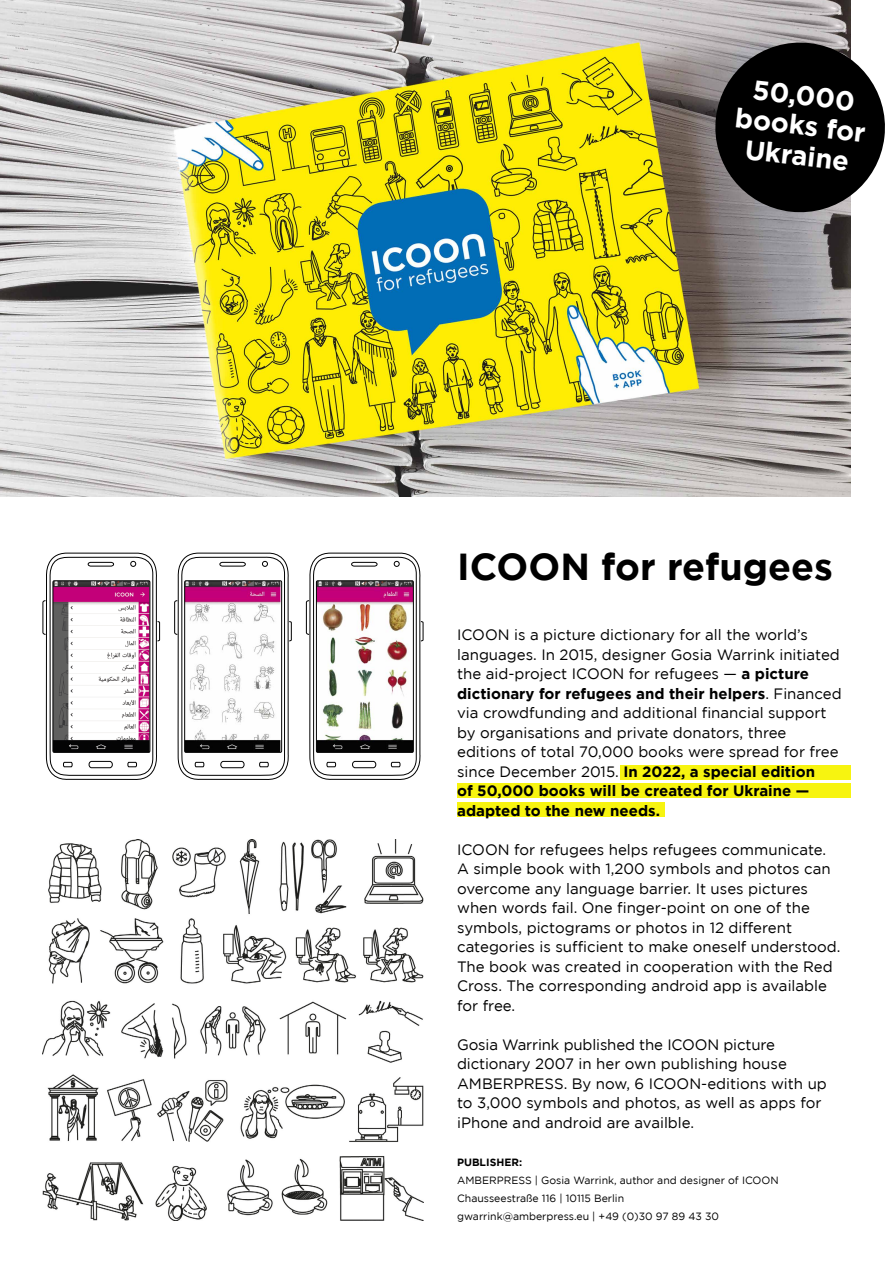
<style>
.page{position:relative;width:893px;height:1263px;background:#fff}
.page>*{position:absolute;margin:0;border:0;box-sizing:border-box;transform-origin:0 0}
.t1{font:700 37.5px "Gotham";color:#000}
.t2{font:700 27px/30px "Gotham";color:#fff;text-align:center}
.t3{font:15px/19.5px "Gotham";color:#000}
.t4{font:10.5px/18px "Gotham";color:#000}
.t5{font:700 10.5px "Gotham";color:#000}
.s1{font-weight:700}
</style>
<div class="page">
<div style="left:620px;top:765px;width:230px;height:15px;background:#f7f410"></div>
<div style="left:457px;top:783px;width:393px;height:15px;background:#f7f410"></div>
<div style="left:457px;top:802px;width:207px;height:15px;background:#f7f410"></div>
<img style="left:160px;top:842px;width:146px;height:378px">
<svg style="left:42px;top:552px;width:118px;height:669px"></svg>
<svg style="left:174px;top:552px;width:118px;height:669px"></svg>
<svg style="left:306px;top:552px;width:118px;height:669px"></svg>
<img style="left:0;top:0;width:850px;height:496px">
<svg style="left:711px;top:38px;width:174px;height:179px;background:#333232"></svg>
<h2 class="t2" style="left:741px;top:72px;width:132px;rotate:7deg">50,000 books for<br>Ukraine</h2>
<h1 class="t1" style="left:457px;top:545px;width:377px">ICOON for refugees</h1>
<p class="t3" style="left:457px;top:625px;width:386px">ICOON is a picture dictionary for all the world’s languages. In 2015, designer Gosia Warrink initiated the aid-project ICOON for refugees — <span class="s1">a picture dictionary for refugees and their helpers</span>. Financed via crowdfunding and additional financial support by organisations and private donators, three editions of total 70,000 books were spread for free since December 2015. <span class="s1">In 2022, a special edition<br>of 50,000 books will be created for Ukraine — adapted to the new needs.</span></p>
<p class="t3" style="left:457px;top:839px;width:385px">ICOON for refugees helps refugees communicate.<br>A simple book with 1,200 symbols and photos can overcome any language barrier. It uses pictures when words fail. One finger-point on one of the symbols, pictograms or photos in 12 different categories is sufficient to make oneself understood.<br>The book was created in cooperation with the Red Cross. The corresponding android app is available for free.</p>
<p class="t3" style="left:457px;top:1034px;width:371px">Gosia Warrink published the ICOON picture dictionary 2007 in her own publishing house AMBERPRESS. By now, 6 ICOON-editions with up to 3,000 symbols and photos, as well as apps for iPhone and android are availble.</p>
<p class="t5" style="left:457px;top:1157px;width:66px">PUBLISHER:</p>
<p class="t4" style="left:457px;top:1171px;width:323px">AMBERPRESS | Gosia Warrink, author and designer of ICOON<br>Chausseestraße 116 | 10115 Berlin<br>gwarrink@amberpress.eu | +49 (0)30 97 89 43 30</p>
</div>
